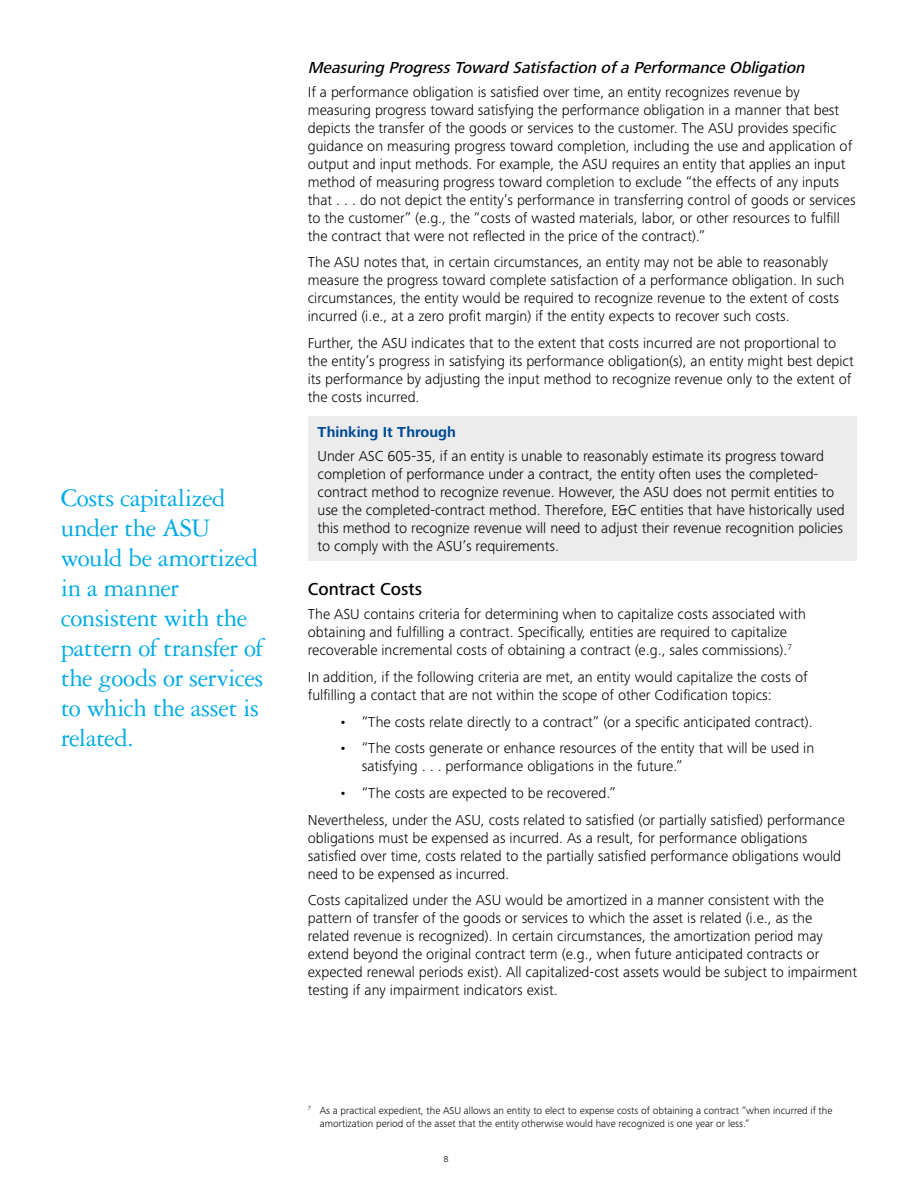
<style>
.page{position:relative;width:918px;height:1188px;background:#fff}
.page>*{position:absolute;margin:0;border:0;box-sizing:border-box;transform-origin:0 0}
.t1{font:27px/30px "Garamond 3 LT Std";letter-spacing:-.02em;color:#00aae7}
.t2{font:500 18px "Frutiger Next Pro";color:#000}
.t3{font:italic 500 16.5px "Frutiger Next Pro";color:#000}
.t4{font:300 15px/18px "Frutiger Next Pro";color:#000}
.t5{font:700 15px "Frutiger Next Pro";color:#004a94}
.t6{font:300 10.5px/13.5px "Frutiger Next Pro";color:#000}
.t7{font:300 9px "Frutiger Next Pro";color:#000}
</style>
<div class="page">
<div style="left:308px;top:417px;width:549px;height:144px;background:#ececed"></div>
<h1 class="t1" style="left:61px;top:483px;width:204px">Costs capitalized under the ASU would be amortized in a manner consistent with the pattern of transfer of the goods or services to which the asset is related.</h1>
<p class="t3" style="left:308px;top:58px;width:502px">Measuring ProgressToward Satisfaction ofa Performance Obligation</p>
<p class="t4" style="left:308px;top:83px;width:549px">If a performance obligation is satisfied over time, an entity recognizes revenue by measuring progress toward satisfying the performance obligation in a manner that best depicts the transfer of the goods or services to the customer. The ASU provides specific guidance on measuring progress toward completion, including the use and application of output and input methods. For example, the ASU requires an entity that applies an input method of measuring progress toward completion to exclude “the effects of any inputs that . . . do not depict the entity’s performance in transferring control of goods or services to the customer” (e.g., the “costs of wasted materials, labor, or other resources to fulfill the contract that were not reflected in the price of the contract).”</p>
<p class="t4" style="left:308px;top:253px;width:538px">The ASU notes that, in certain circumstances, an entity may not be able to reasonably measure the progress toward complete satisfaction of a performance obligation. In such circumstances, the entity would be required to recognize revenue to the extent of costs incurred (i.e., at a zero profit margin) if the entity expects to recover such costs.</p>
<p class="t4" style="left:308px;top:334px;width:548px">Further, the ASU indicates that to the extent that costs incurred are not proportional to the entity’s progress in satisfying its performance obligation(s), an entity might best depict its performance by adjusting the input method to recognize revenue only to the extent of the costs incurred.</p>
<p class="t5" style="left:318px;top:423px;width:140px">Thinking It Through</p>
<p class="t4" style="left:318px;top:447px;width:529px">Under ASC 605-35, if an entity is unable to reasonably estimate its progress toward completion of performance under a contract, the entity often uses the completed&shy;contract method to recognize revenue. However, the ASU does not permit entities to use the completed-contract method. Therefore, E&amp;C entities that have historically used this method to recognize revenue will need to adjust their revenue recognition policies to comply with the ASU’s requirements.</p>
<p class="t2" style="left:308px;top:579px;width:116px">Contract Costs</p>
<p class="t4" style="left:308px;top:605px;width:500px">The ASU contains criteria for determining when to capitalize costs associated with obtaining and fulfilling a contract. Specifically, entities are required to capitalize recoverable incremental costs of obtaining a contract (e.g., sales commissions).<sup>7</sup></p>
<p class="t4" style="left:308px;top:668px;width:502px">In addition, if the following criteria are met, an entity would capitalize the costs of fulfilling a contact that are not within the scope of other Codification topics:</p>
<p class="t4" style="left:339px;top:713px;width:475px">• “The costs relate directly to a contract” (or a specific anticipated contract).</p>
<p class="t4" style="left:362px;top:739px;width:454px;text-indent:-22px">• “The costs generate or enhance resources of the entity that will be used in satisfying . . . performance obligations in the future.”</p>
<p class="t4" style="left:308px;top:780px;width:539px;line-height:26.7px;text-indent:32px">• “The costs are expected to be recovered.”<br>Nevertheless, under the ASU, costs related to satisfied (or partially satisfied) performance</p>
<p class="t4" style="left:308px;top:829px;width:535px">obligations must be expensed as incurred. As a result, for performance obligations satisfied over time, costs related to the partially satisfied performance obligations would need to be expensed as incurred.</p>
<p class="t4" style="left:308px;top:891px;width:551px">Costs capitalized under the ASU would be amortized in a manner consistent with the pattern of transfer of the goods or services to which the asset is related (i.e., as the related revenue is recognized). In certain circumstances, the amortization period may extend beyond the original contract term (e.g., when future anticipated contracts or expected renewal periods exist). All capitalized-cost assets would be subject to impairment testing if any impairment indicators exist.</p>
<p class="t6" style="left:320px;top:1104px;width:514px;text-indent:-12px"><sup>7</sup> As a practical expedient, the ASU allows an entity to elect to expense costs of obtaining a contract “when incurred if the amortization period of the asset that the entity otherwise would have recognized is one year or less.”</p>
<p class="t7" style="left:444px;top:1154px;width:6px">8</p>
</div>
